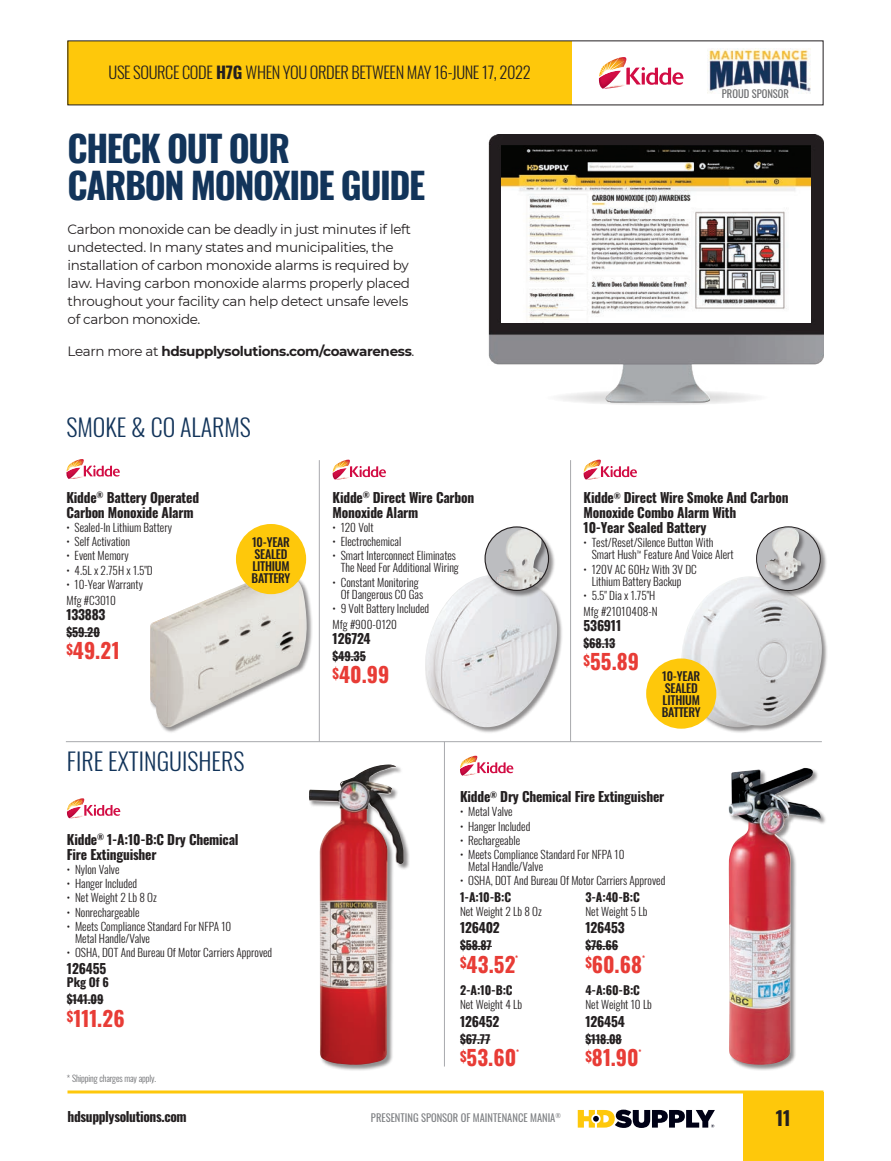
<style>
.page{position:relative;width:891px;height:1161px;background:#fff}
.page>*{position:absolute;margin:0;border:0;box-sizing:border-box;transform-origin:0 0}
.t1{font:700 36px/37.5px "Oswald";letter-spacing:-.04em;color:#12345a}
.t2{font:300 24px "Oswald";color:#12345a}
.t3{font:700 21px "Oswald";letter-spacing:.01em;color:#e83c36}
.t4{font:700 19.5px "Oswald";color:#231f20}
.t5{font:300 16.5px "Oswald";letter-spacing:-.025em;color:#231f20}
.t6{font:700 13.5px/15px "Oswald";letter-spacing:-.015em;color:#231f20}
.t7{font:13.5px/18px "Montserrat";letter-spacing:-.025em;color:#231f20}
.t8{font:700 13.5px "Montserrat";letter-spacing:-.025em;color:#231f20}
.t9{font:700 12px "Oswald";letter-spacing:-.01em;color:#231f20}
.t10{font:500 12px/12px "Oswald";letter-spacing:-.02em;color:#231f20}
.t11{font:300 11.25px/12px "Oswald";color:#231f20}
.t12{font:10.5px "Oswald";color:#808285}
.t13{font:10.5px "Oswald";color:#6c6d70}
.t14{font:300 9px "Oswald";letter-spacing:-.015em;color:#6c6d70}
.t15{font:700 7.05px "Oswald";color:#e83c36}
.s1{font-weight:700}
.s2{font-weight:400}
</style>
<div class="page">
<div style="left:68px;top:41px;width:504px;height:64px;background:#fec80b"></div>
<svg style="left:68px;top:1090px;width:756px;height:4px;background:#fed547"></svg>
<svg style="left:578px;top:1110px;width:137px;height:18px"></svg>
<img style="left:708px;top:49px;width:103px;height:44px">
<div style="left:743px;top:1092px;width:81px;height:69px;background:#fec80b"></div>
<div style="left:309px;top:764px;width:101px;height:307px;background:#231f20;opacity:.5"></div>
<img style="left:309px;top:765px;width:95px;height:300px">
<div style="left:728px;top:768px;width:99px;height:303px;background:#231f20;opacity:.5"></div>
<img style="left:728px;top:768px;width:93px;height:297px">
<div style="left:150px;top:575px;width:163px;height:159px;background:#231f20;opacity:.5"></div>
<img style="left:150px;top:575px;width:157px;height:152px">
<div style="left:681px;top:576px;width:147px;height:158px;background:#231f20;opacity:.5"></div>
<img style="left:681px;top:576px;width:141px;height:151px">
<div style="left:425px;top:575px;width:138px;height:159px;background:#231f20;opacity:.5"></div>
<img style="left:425px;top:575px;width:132px;height:154px">
<div style="left:756px;top:526px;width:71px;height:71px;background:#231f20;opacity:.5"></div>
<div style="left:757px;top:527px;width:63px;height:64px;background:#bcbdc0;border-radius:50%"></div>
<div style="left:765px;top:528px;width:42px;height:59px;background:#231f20;opacity:.5"></div>
<img style="left:765px;top:528px;width:36px;height:53px">
<div style="left:756px;top:526px;width:65px;height:65px;border:1px solid #231f20;border-radius:50%"></div>
<div style="left:484px;top:526px;width:72px;height:71px;background:#231f20;opacity:.5"></div>
<div style="left:485px;top:527px;width:64px;height:63px;background:#bcbdc0;border-radius:50%"></div>
<div style="left:497px;top:528px;width:52px;height:62px;background:#231f20;opacity:.5"></div>
<img style="left:496px;top:528px;width:48px;height:62px">
<div style="left:485px;top:526px;width:64px;height:65px;border:1px solid #231f20;border-radius:50%"></div>
<svg style="left:544px;top:390px;width:226px;height:16px"></svg>
<img style="left:488px;top:135px;width:335px;height:267px">
<img style="left:502px;top:146px;width:309px;height:176px">
<div style="left:236px;top:524px;width:70px;height:70px;background:#fec80b;border-radius:50%"></div>
<div style="left:646px;top:658px;width:70px;height:71px;background:#fec80b;border-radius:50%"></div>
<hr style="left:319px;top:460px;width:1px;height:282px;background:#a8a9ad">
<hr style="left:570px;top:460px;width:1px;height:282px;background:#a8a9ad">
<svg style="left:66px;top:459px;width:54px;height:20px"></svg>
<svg style="left:67px;top:798px;width:53px;height:20px"></svg>
<svg style="left:460px;top:756px;width:53px;height:20px"></svg>
<svg style="left:333px;top:460px;width:53px;height:20px"></svg>
<svg style="left:584px;top:460px;width:53px;height:20px"></svg>
<hr style="left:66px;top:741px;width:756px;height:1px;background:#a8a9ad">
<hr style="left:444px;top:742px;width:1px;height:325px;background:#a8a9ad">
<hr style="left:66px;top:632px;width:34px;height:1px;background:#231f20">
<hr style="left:67px;top:1000px;width:36px;height:1px;background:#231f20">
<hr style="left:460px;top:946px;width:32px;height:1px;background:#231f20">
<hr style="left:460px;top:1039px;width:30px;height:1px;background:#231f20">
<hr style="left:585px;top:946px;width:33px;height:1px;background:#231f20">
<hr style="left:585px;top:1039px;width:37px;height:1px;background:#231f20">
<hr style="left:333px;top:656px;width:33px;height:1px;background:#231f20">
<hr style="left:584px;top:644px;width:31px;height:1px;background:#231f20">
<svg style="left:599px;top:57px;width:84px;height:32px"></svg>
<h3 class="t5" style="left:109px;top:58px;width:424px">USE SOURCE CODE <span class="s1">H7G</span> WHEN YOU ORDER BETWEEN MAY 16-JUNE 17, 2022</h3>
<h1 class="t1" style="left:68px;top:132px;width:359px">CHECK OUT OUR<br>CARBON MONOXIDE GUIDE</h1>
<p class="t7" style="left:68px;top:220px;width:345px">Carbon monoxide can be deadly in just minutes if left undetected. In many states and municipalities, the installation of carbon monoxide alarms is required by law. Having carbon monoxide alarms properly placed throughout your facility can help detect unsafe levels of carbon monoxide.</p>
<p class="t8" style="left:68px;top:341px;width:348px"><span class="s2">Learn more at</span> hdsupplysolutions.com/coawareness<span class="s2">.</span></p>
<h2 class="t2" style="left:66px;top:405px;width:186px">SMOKE &amp; CO ALARMS</h2>
<p class="t6" style="left:66px;top:491px;width:134px">Kidde<sup>®</sup> Battery Operated<br>Carbon Monoxide Alarm</p>
<p class="t11" style="left:66px;top:520px;width:107px">• Sealed-In Lithium Battery</p>
<p class="t11" style="left:66px;top:534px;width:65px">• Self Activation</p>
<p class="t11" style="left:66px;top:549px;width:64px">• Event Memory</p>
<p class="t11" style="left:66px;top:563px;width:88px">• 4.5L x 2.75H x 1.5"D</p>
<p class="t11" style="left:66px;top:575px;width:78px;line-height:16.2px">• 10-Year Warranty<br>Mfg #C3010</p>
<p class="t6" style="left:66px;top:608px;width:41px">133883</p>
<p class="t9" style="left:66px;top:626px;width:35px">$59.20</p>
<h3 class="t3" style="left:66px;top:640px;width:55px"><sup>$</sup>49.21</h3>
<p class="t10" style="left:252px;top:536px;width:40px">10-YEAR<br>SEALED<br>LITHIUM<br>BATTERY</p>
<h2 class="t2" style="left:67px;top:740px;width:179px">FIRE EXTINGUISHERS</h2>
<p class="t6" style="left:333px;top:491px;width:143px">Kidde<sup>®</sup> Direct Wire Carbon<br>Monoxide Alarm</p>
<p class="t11" style="left:333px;top:520px;width:43px">• 120 Volt</p>
<p class="t11" style="left:333px;top:534px;width:70px">• Electrochemical</p>
<p class="t11" style="left:333px;top:549px;width:128px;text-align:right">• Smart Interconnect Eliminates<br>The Need For Additional Wiring</p>
<p class="t11" style="left:341px;top:575px;width:84px;text-indent:-8px">• Constant Monitoring<br>Of Dangerous CO Gas</p>
<p class="t11" style="left:333px;top:599px;width:98px;line-height:16px">• 9 Volt Battery Included<br>Mfg #900-0120</p>
<p class="t6" style="left:333px;top:632px;width:40px">126724</p>
<p class="t9" style="left:333px;top:650px;width:35px">$49.35</p>
<h3 class="t3" style="left:333px;top:664px;width:58px"><sup>$</sup>40.99</h3>
<p class="t13" style="left:722px;top:84px;width:69px">PROUD SPONSOR</p>
<p class="t6" style="left:584px;top:491px;width:206px">Kidde<sup>®</sup> Direct Wire Smoke And Carbon<br>Monoxide Combo Alarm With<br>10-Year Sealed Battery</p>
<p class="t11" style="left:592px;top:536px;width:143px;text-indent:-8px">• Test/Reset/Silence Button With<br>Smart Hush<sup>™</sup> Feature And Voice Alert</p>
<p class="t11" style="left:592px;top:562px;width:107px;text-indent:-8px">• 120V AC 60Hz With 3V DC<br>Lithium Battery Backup</p>
<p class="t11" style="left:584px;top:586px;width:76px;line-height:16px">• 5.5" Dia x 1.75"H<br>Mfg #21010408-N</p>
<p class="t6" style="left:584px;top:619px;width:39px">536911</p>
<p class="t9" style="left:584px;top:637px;width:33px">$68.13</p>
<h3 class="t3" style="left:584px;top:651px;width:57px"><sup>$</sup>55.89</h3>
<p class="t10" style="left:662px;top:671px;width:40px">10-YEAR<br>SEALED<br>LITHIUM<br>BATTERY</p>
<p class="t6" style="left:67px;top:833px;width:173px">Kidde<sup>®</sup> 1-A:10-B:C Dry Chemical<br>Fire Extinguisher</p>
<p class="t11" style="left:67px;top:862px;width:54px">• Nylon Valve</p>
<p class="t11" style="left:67px;top:876px;width:72px">• Hanger Included</p>
<p class="t11" style="left:67px;top:891px;width:92px">• Net Weight 2 Lb 8 Oz</p>
<p class="t11" style="left:67px;top:905px;width:74px">• Nonrechargeable</p>
<p class="t11" style="left:75px;top:919px;width:158px;text-indent:-8px">• Meets Compliance Standard For NFPA 10<br>Metal Handle/Valve</p>
<p class="t11" style="left:67px;top:945px;width:207px">• OSHA, DOT And Bureau Of Motor Carriers Approved</p>
<p class="t6" style="left:67px;top:962px;width:41px">126455</p>
<p class="t9" style="left:67px;top:976px;width:43px">Pkg Of 6</p>
<p class="t9" style="left:67px;top:993px;width:38px">$141.09</p>
<h3 class="t3" style="left:67px;top:1007px;width:59px"><sup>$</sup>111.26</h3>
<p class="t14" style="left:67px;top:1071px;width:91px">* Shipping charges may apply.</p>
<p class="t6" style="left:460px;top:790px;width:206px">Kidde<sup>®</sup> Dry Chemical Fire Extinguisher</p>
<p class="t11" style="left:460px;top:805px;width:54px">• Metal Valve</p>
<p class="t11" style="left:460px;top:819px;width:72px">• Hanger Included</p>
<p class="t11" style="left:460px;top:833px;width:62px">• Rechargeable</p>
<p class="t11" style="left:468px;top:847px;width:158px;text-indent:-8px">• Meets Compliance Standard For NFPA 10<br>Metal Handle/Valve</p>
<p class="t11" style="left:460px;top:873px;width:207px">• OSHA, DOT And Bureau Of Motor Carriers Approved</p>
<p class="t9" style="left:460px;top:891px;width:53px">1-A:10-B:C</p>
<p class="t11" style="left:460px;top:904px;width:83px">Net Weight 2 Lb 8 Oz</p>
<p class="t6" style="left:460px;top:921px;width:41px">126402</p>
<p class="t9" style="left:460px;top:939px;width:33px">$58.87</p>
<h3 class="t3" style="left:460px;top:953px;width:57px"><sup>$</sup>43.52</h3>
<p class="t15" style="left:515px;top:955px;width:4px">*</p>
<p class="t9" style="left:460px;top:984px;width:54px">2-A:10-B:C</p>
<p class="t11" style="left:460px;top:998px;width:64px">Net Weight 4 Lb</p>
<p class="t6" style="left:460px;top:1014px;width:41px">126452</p>
<p class="t9" style="left:460px;top:1033px;width:32px">$67.77</p>
<h3 class="t3" style="left:460px;top:1047px;width:58px"><sup>$</sup>53.60</h3>
<p class="t15" style="left:516px;top:1048px;width:4px">*</p>
<p class="t9" style="left:585px;top:891px;width:56px">3-A:40-B:C</p>
<p class="t11" style="left:585px;top:904px;width:63px">Net Weight 5 Lb</p>
<p class="t6" style="left:585px;top:921px;width:41px">126453</p>
<p class="t9" style="left:585px;top:939px;width:34px">$76.66</p>
<h3 class="t3" style="left:585px;top:953px;width:58px"><sup>$</sup>60.68</h3>
<p class="t15" style="left:642px;top:955px;width:4px">*</p>
<p class="t9" style="left:585px;top:984px;width:56px">4-A:60-B:C</p>
<p class="t11" style="left:585px;top:998px;width:68px">Net Weight 10 Lb</p>
<p class="t6" style="left:585px;top:1014px;width:41px">126454</p>
<p class="t9" style="left:585px;top:1033px;width:38px">$118.08</p>
<h3 class="t3" style="left:585px;top:1047px;width:55px"><sup>$</sup>81.90</h3>
<p class="t15" style="left:639px;top:1048px;width:4px">*</p>
<p class="t6" style="left:68px;top:1109px;width:121px">hdsupplysolutions.com</p>
<p class="t12" style="left:371px;top:1108px;width:191px">PRESENTING SPONSOR OF MAINTENANCE MANIA<sup>®</sup></p>
<h3 class="t4" style="left:776px;top:1108px;width:17px">11</h3>
</div>
